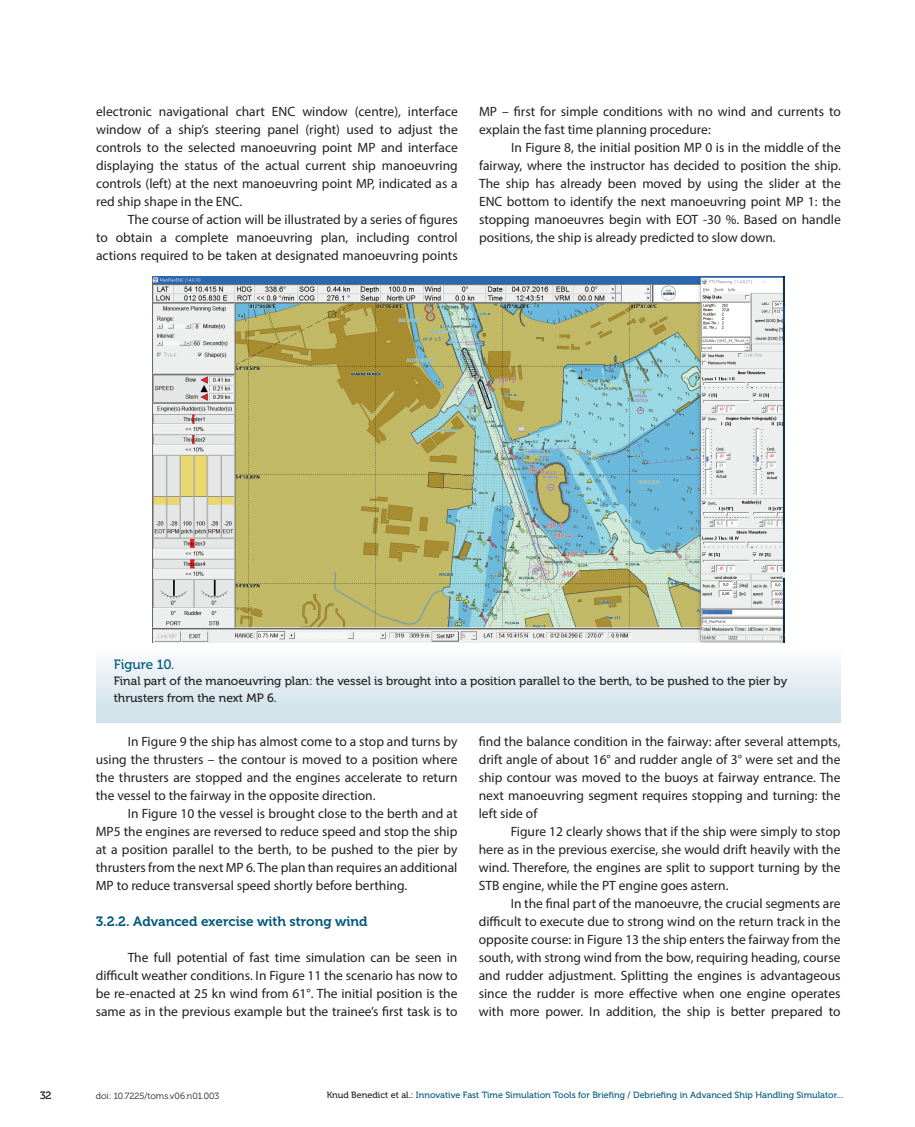
<style>
.page{position:relative;width:915px;height:1127px;background:#fff}
.page>*{position:absolute;margin:0;border:0;box-sizing:border-box;transform-origin:0 0}
.Body_text{font:13.5px/18px "Myriad Pro";color:#231f20;text-align:justify}
.podnaslov{font:13.5px "Museo 700";color:#00597c}
.Figure{font:13.5px "Museo 500";color:#00597c}
.Figure_naslov{font:12px/16.5px "Museo 500";color:#231f20}
.t1{font:10.5px "Museo 300";color:#231f20}
.t2{font:9px "Museo 500";color:#00597c}
.t3{font:9px "Museo 300";color:#231f20}
.s1{color:#231f20}
</style>
<div class="page">
<div style="left:96px;top:645px;width:744px;height:77px;background:linear-gradient(to bottom,#fdfdfe,#cce0e8)"></div>
<img style="left:152px;top:276px;width:631px;height:367px">
<p class="Body_text" style="left:96px;top:103px;width:363px">electronic navigational chart ENC window (centre), interface window of a ship’s steering panel (right) used to adjust the controls to the selected manoeuvring point MP and interface displaying the status of the actual current ship manoeuvring controls (left) at the next manoeuvring point MP, indicated as a red ship shape in the ENC.</p>
<p class="Body_text" style="left:96px;top:211px;width:363px;text-indent:32px">The course of action will be illustrated by a series of figures to obtain a complete manoeuvring plan, including control actions required to be taken at designated manoeuvring points</p>
<p class="Body_text" style="left:479px;top:103px;width:363px">MP – first for simple conditions with no wind and currents to explain the fast time planning procedure:</p>
<p class="Body_text" style="left:479px;top:139px;width:363px;text-indent:32px">In Figure 8, the initial position MP 0 is in the middle of the fairway, where the instructor has decided to position the ship.<br>The ship has already been moved by using the slider at the ENC bottom to identify the next manoeuvring point MP 1: the stopping manoeuvres begin with EOT -30 %. Based on handle positions, the ship is already predicted to slow down.</p>
<p class="Figure" style="left:114px;top:657px;width:62px">Figure 10.</p>
<p class="Figure_naslov" style="left:114px;top:673px;width:674px">Final part of the manoeuvring plan: the vessel is brought into a position parallel to the berth, to be pushed to the pier by thrusters from the next MP 6.</p>
<p class="Body_text" style="left:96px;top:732px;width:363px;text-indent:32px">In Figure 9 the ship has almost come to a stop and turns by using the thrusters – the contour is moved to a position where the thrusters are stopped and the engines accelerate to return the vessel to the fairway in the opposite direction.</p>
<p class="Body_text" style="left:96px;top:804px;width:363px;text-indent:32px">In Figure 10 the vessel is brought close to the berth and at MP5 the engines are reversed to reduce speed and stop the ship at a position parallel to the berth, to be pushed to the pier by thrusters from the next MP 6. The plan than requires an additional MP to reduce transversal speed shortly before berthing.</p>
<p class="podnaslov" style="left:96px;top:914px;width:273px">3.2.2. Advanced exercise with strong wind</p>
<p class="Body_text" style="left:96px;top:948px;width:363px;text-indent:32px">The full potential of fast time simulation can be seen in difficult weather conditions. In Figure 11 the scenario has now to be re-enacted at 25 kn wind from 61°. The initial position is the same as in the previous example but the trainee’s first task is to</p>
<p class="Body_text" style="left:478px;top:732px;width:363px">find the balance condition in the fairway: after several attempts, drift angle of about 16° and rudder angle of 3° were set and the ship contour was moved to the buoys at fairway entrance. The next manoeuvring segment requires stopping and turning: the left side of</p>
<p class="Body_text" style="left:478px;top:822px;width:363px;text-indent:32px">Figure 12 clearly shows that if the ship were simply to stop here as in the previous exercise, she would drift heavily with the wind. Therefore, the engines are split to support turning by the STB engine, while the PT engine goes astern.</p>
<p class="Body_text" style="left:478px;top:894px;width:363px;text-indent:32px">In the final part of the manoeuvre, the crucial segments are difficult to execute due to strong wind on the return track in the opposite course: in Figure 13 the ship enters the fairway from the south, with strong wind from the bow, requiring heading, course and rudder adjustment. Splitting the engines is advantageous since the rudder is more effective when one engine operates with more power. In addition, the ship is better prepared to</p>
<p class="t1" style="left:40px;top:1090px;width:13px">32</p>
<p class="t3" style="left:96px;top:1091px;width:125px">doi: 10.7225/toms.v06.n01.003</p>
<p class="t2" style="left:326px;top:1090px;width:518px"><span class="s1">Knud Benedict et al.:</span> Innovative Fast Time Simulation Tools for Briefing / Debriefing in Advanced Ship Handling Simulator...</p>
</div>
